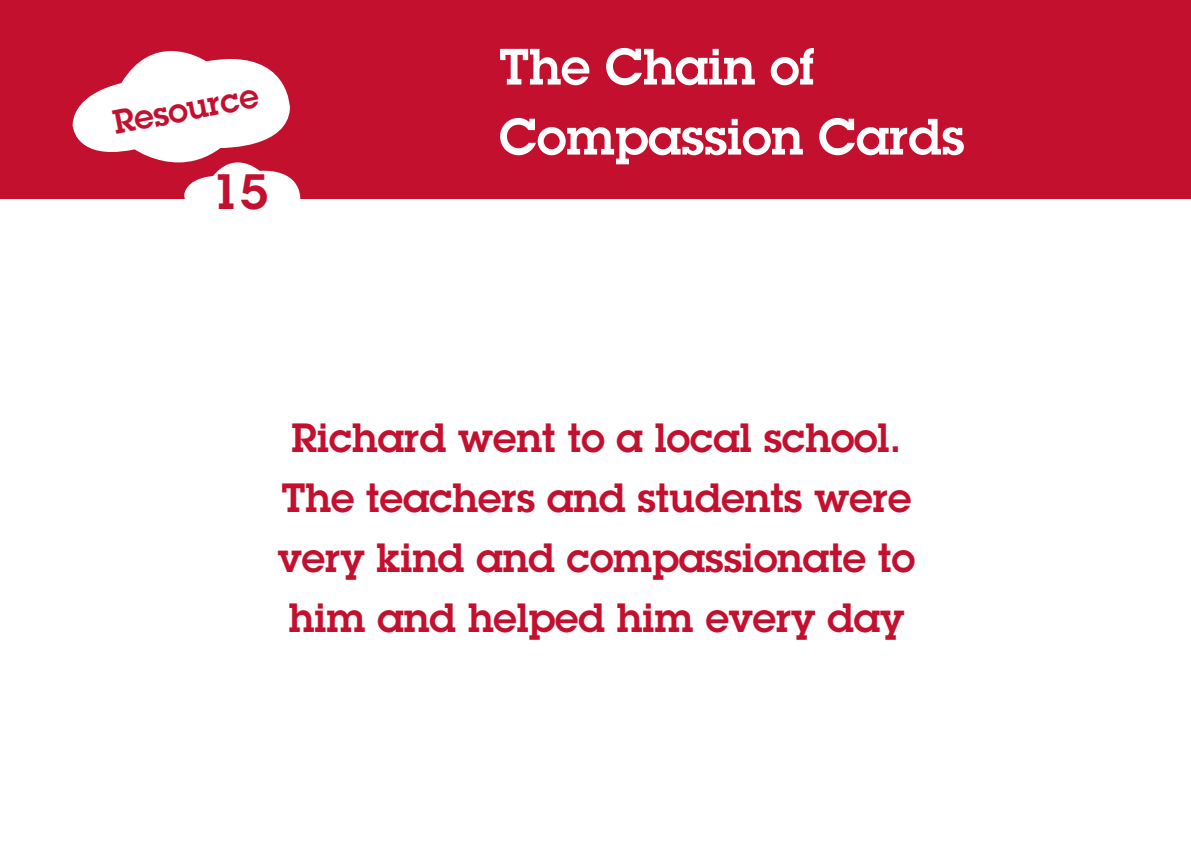
<style>
.page{position:relative;width:1191px;height:842px;background:#fff}
.page>*{position:absolute;margin:0;border:0;box-sizing:border-box;transform-origin:0 0}
.Subhead{font:600 50px/70px "Lubalin Graph";color:#fff}
.Subhead-2{font:600 48.6px "Lubalin Graph";color:#c3102f}
.Stage_headings{font:600 40px/60px "Lubalin Graph";color:#c3102f;text-align:center}
.Main_Header{font:600 33.2px "Lubalin Graph";color:#c3102f}
</style>
<div class="page">
<div style="left:0;top:0;width:1191px;height:199px;background:#c3102f"></div>
<svg style="left:73px;top:51px;width:228px;height:148px"></svg>
<p class="Main_Header" style="left:109px;top:101px;width:149px;rotate:-11deg">Resource</p>
<p class="Subhead-2" style="left:211px;top:160px;width:58px">15</p>
<p class="Subhead" style="left:499px;top:31px;width:467px">The Chain of<br>Compassion Cards</p>
<p class="Stage_headings" style="left:278px;top:408px;width:638px">Richard went to a local school.<br>The teachers and students were very kind and compassionate to him and helped him every day</p>
</div>
